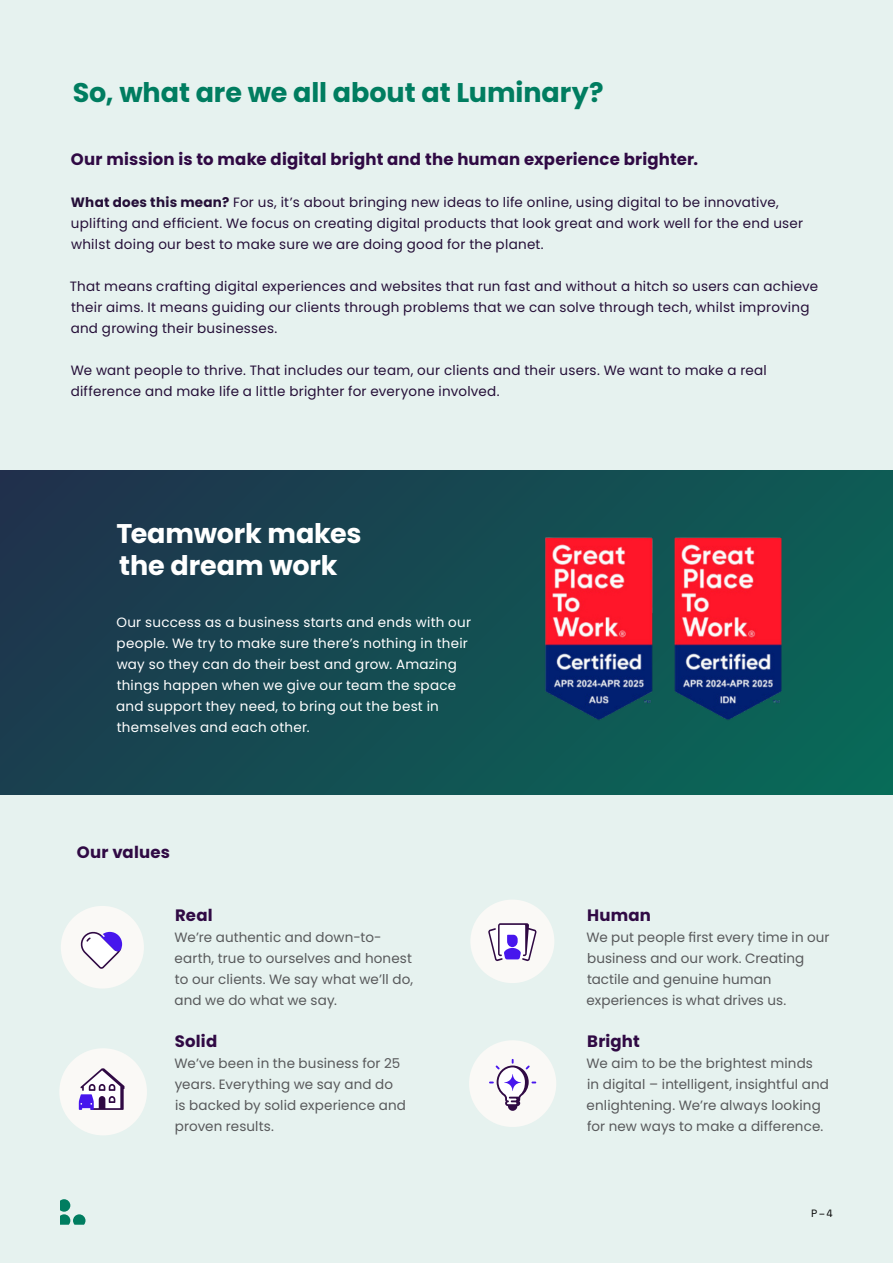
<style>
.page{position:relative;width:893px;height:1263px;background:#e6f2ef}
.page>*{position:absolute;margin:0;border:0;box-sizing:border-box;transform-origin:0 0}
.t1{font:700 27px "Poppins";letter-spacing:-.005em;color:#007d60}
.t2{font:700 27px/31.5px "Poppins";letter-spacing:-.005em;color:#fff}
.t3{font:700 16.5px "Poppins";letter-spacing:.01em;color:#300a44}
.t4{font:13.5px/21px "Poppins";letter-spacing:.02em;color:#250f38}
.t5{font:13.5px/21px "Poppins";letter-spacing:.01em;color:#58595b}
.t6{font:13.5px/21px "Poppins";letter-spacing:.02em;color:#fff}
.t7{font:10.5px "Space Mono";color:#000}
.s1{font-weight:700}
</style>
<div class="page">
<svg style="left:60px;top:1199px;width:26px;height:26px"></svg>
<div style="left:61px;top:906px;width:83px;height:82px;background:#faf9f6;border-radius:50%"></div>
<svg style="left:80px;top:931px;width:42px;height:38px"></svg>
<div style="left:470px;top:899px;width:84px;height:84px;background:#faf9f6;border-radius:50%"></div>
<svg style="left:488px;top:923px;width:48px;height:38px"></svg>
<div style="left:59px;top:1048px;width:88px;height:87px;background:#faf9f6;border-radius:50%"></div>
<svg style="left:79px;top:1068px;width:45px;height:42px"></svg>
<div style="left:469px;top:1040px;width:87px;height:87px;background:#faf9f6;border-radius:50%"></div>
<svg style="left:489px;top:1059px;width:47px;height:52px"></svg>
<div style="left:0;top:471px;width:893px;height:324px;background:linear-gradient(to right,#1d374d,#0b6457)"></div>
<img style="left:523px;top:523px;width:281px;height:222px">
<h1 class="t1" style="left:73px;top:77px;width:532px">So, what are we all about at Luminary?</h1>
<p class="t3" style="left:71px;top:150px;width:629px">Our mission is to make digital bright and the human experience brighter.</p>
<p class="t4" style="left:71px;top:192px;width:734px"><span class="s1">What does this mean?</span> For us, it’s about bringing new ideas to life online, using digital to be innovative, uplifting and efficient. We focus on creating digital products that look great and work well for the end user whilst doing our best to make sure we are doing good for the planet.</p>
<p class="t4" style="left:70px;top:276px;width:750px">That means crafting digital experiences and websites that run fast and without a hitch so users can achieve their aims. It means guiding our clients through problems that we can solve through tech, whilst improving and growing their businesses.</p>
<p class="t4" style="left:71px;top:360px;width:698px">We want people to thrive. That includes our team, our clients and their users. We want to make a real difference and make life a little brighter for everyone involved.</p>
<h1 class="t2" style="left:116px;top:518px;width:247px">Teamwork makes the dream work</h1>
<p class="t6" style="left:116px;top:612px;width:356px">Our success as a business starts and ends with our people. We try to make sure there’s nothing in their way so they can do their best and grow. Amazing things happen when we give our team the space and support they need, to bring out the best in themselves and each other.</p>
<p class="t3" style="left:77px;top:843px;width:94px">Our values</p>
<p class="t3" style="left:175px;top:906px;width:39px">Real</p>
<p class="t5" style="left:175px;top:927px;width:240px">We’re authentic and down-to&shy;earth, true to ourselves and honest to our clients. We say what we’ll do, and we do what we say.</p>
<p class="t3" style="left:175px;top:1032px;width:44px">Solid</p>
<p class="t5" style="left:175px;top:1053px;width:233px">We’ve been in the business for 25 years. Everything we say and do is backed by solid experience and proven results.</p>
<p class="t3" style="left:587px;top:906px;width:65px">Human</p>
<p class="t5" style="left:587px;top:927px;width:244px">We put people first every time in our business and our work. Creating tactile and genuine human experiences is what drives us.</p>
<p class="t3" style="left:587px;top:1032px;width:54px">Bright</p>
<p class="t5" style="left:587px;top:1053px;width:244px">We aim to be the brightest minds<br>in digital – intelligent, insightful and enlightening. We’re always looking for new ways to make a difference.</p>
<p class="t7" style="left:811px;top:1206px;width:23px">P–4</p>
</div>
